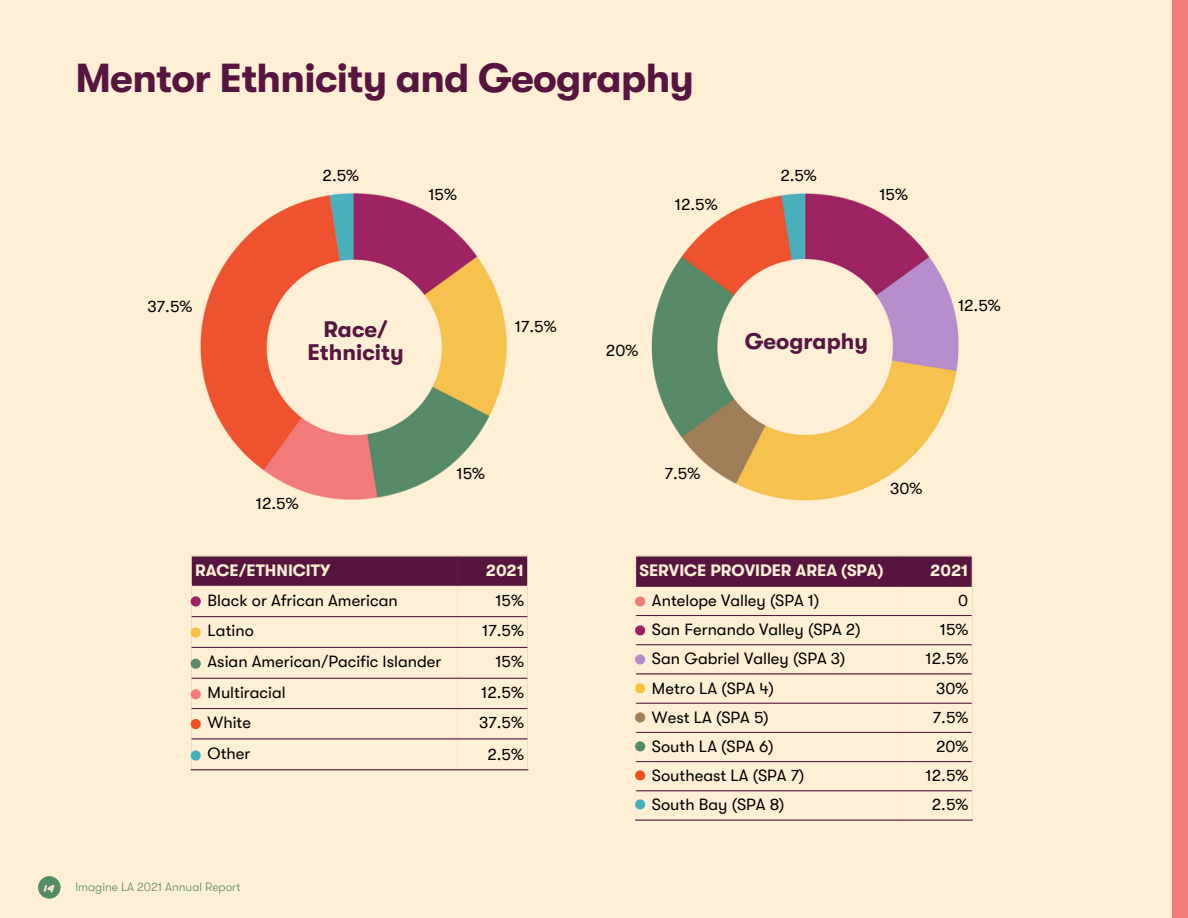
<style>
.page{position:relative;width:1188px;height:918px;background:#ffefd4}
.page>*{position:absolute;margin:0;border:0;box-sizing:border-box;transform-origin:0 0}
.t1{font:700 40.5px "GT Walsheim";letter-spacing:-.015em;color:#57143f}
.t2{font:700 22.5px/22.5px "GT Walsheim";color:#57143f;text-align:center}
.t3{font:16.5px "GT Walsheim";color:#000}
.t4{font:700 16.5px "GT Walsheim";color:#ffefd4}
.t5{font:300 12px "GT Walsheim";color:#558b65}
.t6{font:12px "Equity";color:#ffefd4}
</style>
<div class="page">
<img style="left:200px;top:193px;width:307px;height:306px">
<img style="left:651px;top:193px;width:308px;height:308px">
<div style="left:1172px;top:0;width:16px;height:918px;background:#f37b78"></div>
<div style="left:38px;top:876px;width:23px;height:23px;background:#558b65;border-radius:50%"></div>
<div style="left:192px;top:556px;width:335px;height:30px;background:#57143f"></div>
<hr style="left:457px;top:556px;width:1px;height:30px;background:#57143f">
<hr style="left:192px;top:616px;width:335px;height:1px;background:#57143f">
<hr style="left:192px;top:647px;width:335px;height:1px;background:#57143f">
<hr style="left:192px;top:678px;width:335px;height:1px;background:#57143f">
<hr style="left:192px;top:708px;width:335px;height:1px;background:#57143f">
<hr style="left:192px;top:738px;width:335px;height:1px;background:#57143f">
<hr style="left:191px;top:769px;width:337px;height:1px;background:#57143f">
<div style="left:191px;top:596px;width:10px;height:10px;background:#9e1f63;border-radius:50%"></div>
<div style="left:191px;top:628px;width:10px;height:10px;background:#f8c23f;border-radius:50%"></div>
<div style="left:191px;top:659px;width:10px;height:10px;background:#558b65;border-radius:50%"></div>
<div style="left:191px;top:719px;width:10px;height:10px;background:#f05123;border-radius:50%"></div>
<div style="left:191px;top:750px;width:10px;height:11px;background:#44b0bd;border-radius:50%"></div>
<div style="left:191px;top:689px;width:10px;height:10px;background:#f37b78;border-radius:50%"></div>
<div style="left:636px;top:556px;width:336px;height:30px;background:#57143f"></div>
<hr style="left:898px;top:556px;width:1px;height:30px;background:#57143f">
<hr style="left:636px;top:586px;width:336px;height:1px;background:#57143f">
<hr style="left:636px;top:615px;width:336px;height:1px;background:#57143f">
<hr style="left:636px;top:644px;width:336px;height:1px;background:#57143f">
<hr style="left:636px;top:673px;width:336px;height:1px;background:#57143f">
<hr style="left:636px;top:703px;width:336px;height:1px;background:#57143f">
<hr style="left:636px;top:732px;width:336px;height:1px;background:#57143f">
<hr style="left:636px;top:761px;width:336px;height:1px;background:#57143f">
<hr style="left:636px;top:790px;width:336px;height:1px;background:#57143f">
<hr style="left:635px;top:820px;width:338px;height:1px;background:#57143f">
<div style="left:635px;top:596px;width:10px;height:10px;background:#f37b78;border-radius:50%"></div>
<div style="left:635px;top:625px;width:10px;height:10px;background:#9e1f63;border-radius:50%"></div>
<div style="left:635px;top:654px;width:10px;height:10px;background:#b88bcc;border-radius:50%"></div>
<div style="left:635px;top:683px;width:10px;height:10px;background:#f8c23f;border-radius:50%"></div>
<div style="left:635px;top:712px;width:10px;height:10px;background:#a17e56;border-radius:50%"></div>
<div style="left:635px;top:741px;width:10px;height:10px;background:#558b65;border-radius:50%"></div>
<div style="left:635px;top:770px;width:10px;height:10px;background:#f05123;border-radius:50%"></div>
<div style="left:635px;top:799px;width:10px;height:10px;background:#44b0bd;border-radius:50%"></div>
<h1 class="t1" style="left:75px;top:55px;width:620px">Mentor Ethnicity and Geography</h1>
<p class="t3" style="left:323px;top:166px;width:38px">2.5%</p>
<p class="t3" style="left:428px;top:185px;width:30px">15%</p>
<p class="t3" style="left:675px;top:195px;width:44px">12.5%</p>
<p class="t3" style="left:780px;top:166px;width:38px">2.5%</p>
<p class="t3" style="left:879px;top:185px;width:30px">15%</p>
<p class="t3" style="left:148px;top:297px;width:46px">37.5%</p>
<h2 class="t2" style="left:307px;top:319px;width:98px">Race/<br>Ethnicity</h2>
<p class="t3" style="left:515px;top:317px;width:43px">17.5%</p>
<p class="t3" style="left:606px;top:341px;width:34px">20%</p>
<h2 class="t2" style="left:745px;top:330px;width:125px">Geography</h2>
<p class="t3" style="left:958px;top:296px;width:44px">12.5%</p>
<p class="t3" style="left:256px;top:494px;width:44px">12.5%</p>
<p class="t3" style="left:457px;top:464px;width:30px">15%</p>
<p class="t4" style="left:195px;top:561px;width:137px">RACE/ETHNICITY</p>
<p class="t4" style="left:486px;top:561px;width:40px">2021</p>
<p class="t3" style="left:208px;top:591px;width:192px">Black or African American</p>
<p class="t3" style="left:495px;top:591px;width:30px">15%</p>
<p class="t3" style="left:208px;top:621px;width:48px">Latino</p>
<p class="t3" style="left:482px;top:621px;width:43px">17.5%</p>
<p class="t3" style="left:208px;top:652px;width:235px">Asian American/Pacific Islander</p>
<p class="t3" style="left:495px;top:652px;width:30px">15%</p>
<p class="t3" style="left:208px;top:683px;width:80px">Multiracial</p>
<p class="t3" style="left:481px;top:683px;width:44px">12.5%</p>
<p class="t3" style="left:208px;top:713px;width:45px">White</p>
<p class="t3" style="left:479px;top:713px;width:46px">37.5%</p>
<p class="t3" style="left:208px;top:744px;width:44px">Other</p>
<p class="t3" style="left:488px;top:745px;width:38px">2.5%</p>
<p class="t6" style="left:44px;top:880px;width:12px">14</p>
<p class="t5" style="left:75px;top:881px;width:167px">Imagine LA 2021 Annual Report</p>
<p class="t3" style="left:665px;top:464px;width:37px">7.5%</p>
<p class="t3" style="left:890px;top:479px;width:34px">30%</p>
<p class="t4" style="left:639px;top:561px;width:246px">SERVICE PROVIDER AREA (SPA)</p>
<p class="t4" style="left:930px;top:561px;width:40px">2021</p>
<p class="t3" style="left:652px;top:591px;width:169px">Antelope Valley (SPA 1)</p>
<p class="t3" style="left:958px;top:591px;width:12px">0</p>
<p class="t3" style="left:652px;top:620px;width:210px">San Fernando Valley (SPA 2)</p>
<p class="t3" style="left:940px;top:620px;width:30px">15%</p>
<p class="t3" style="left:652px;top:650px;width:195px">San Gabriel Valley (SPA 3)</p>
<p class="t3" style="left:926px;top:650px;width:44px">12.5%</p>
<p class="t3" style="left:652px;top:679px;width:124px">Metro LA (SPA 4)</p>
<p class="t3" style="left:936px;top:679px;width:34px">30%</p>
<p class="t3" style="left:652px;top:708px;width:118px">West LA (SPA 5)</p>
<p class="t3" style="left:933px;top:708px;width:37px">7.5%</p>
<p class="t3" style="left:652px;top:737px;width:123px">South LA (SPA 6)</p>
<p class="t3" style="left:936px;top:737px;width:34px">20%</p>
<p class="t3" style="left:652px;top:766px;width:154px">Southeast LA (SPA 7)</p>
<p class="t3" style="left:926px;top:766px;width:44px">12.5%</p>
<p class="t3" style="left:652px;top:796px;width:134px">South Bay (SPA 8)</p>
<p class="t3" style="left:932px;top:796px;width:38px">2.5%</p>
</div>
